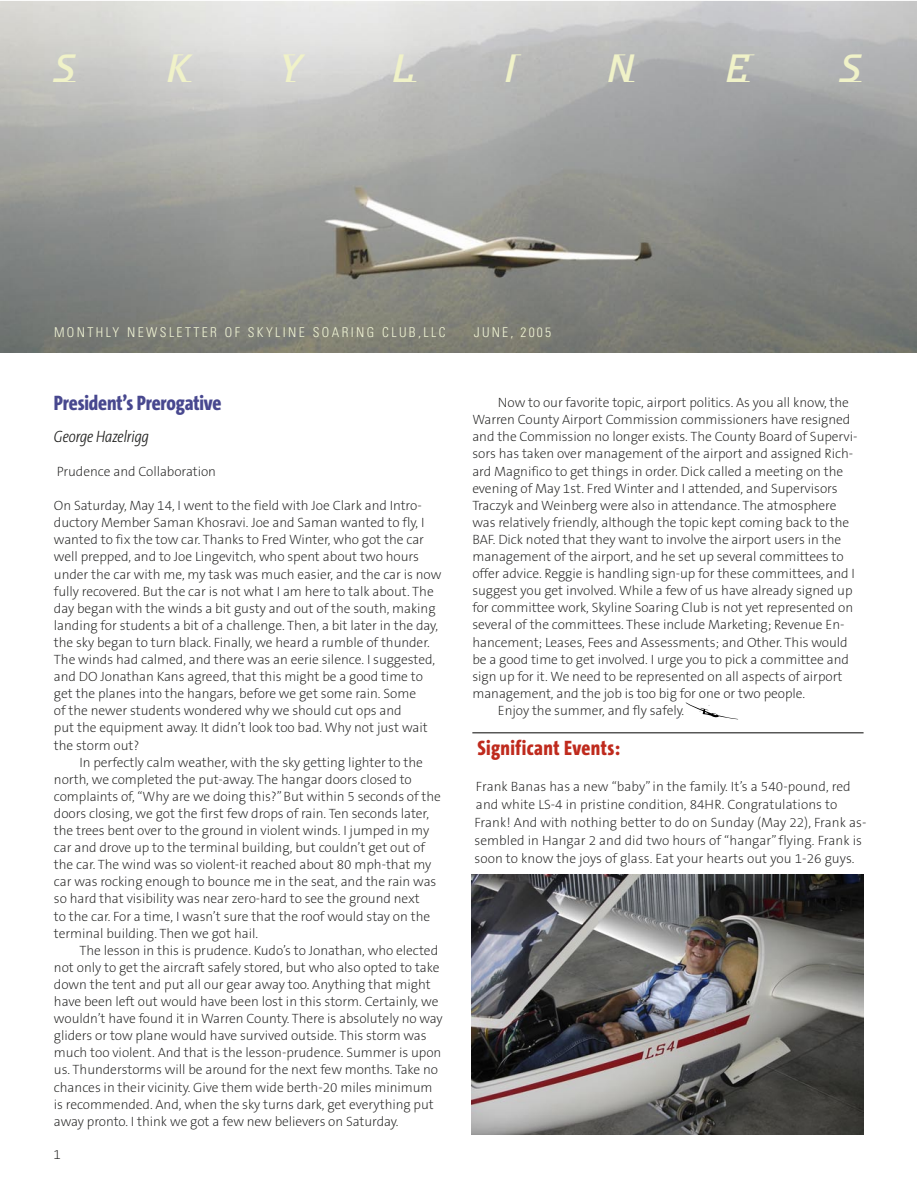
<style>
.page{position:relative;width:918px;height:1188px;background:#fff}
.page>*{position:absolute;margin:0;border:0;box-sizing:border-box;transform-origin:0 0}
.t1{font:italic 500 45px "Odyssee ITC";color:#f0f2c8}
.Skylines_Head{font:800 21px "The Sans Cd OF8";letter-spacing:-.005em;color:#48488f}
.Skylines_Head-2{font:800 21px "The Sans Cd OF8";letter-spacing:.02em;color:#bf2a1d}
.Skylines_Author{font:italic 300 16.5px "The Sans Cd LF3 i";letter-spacing:-.005em;color:#212120}
.Skyline_text{font:200 13.5px/17.1px "The Sans CE B2";letter-spacing:-.005em;color:#212120}
.t2{font:300 condensed 13.5px "Univers";letter-spacing:.18em;color:#f0f4d5}
.t3{font:300 condensed 13.5px "Univers";letter-spacing:.16em;color:#f0f4d5}
</style>
<div class="page">
<svg style="left:686px;top:702px;width:52px;height:17px"></svg>
<img style="left:0;top:1px;width:917px;height:351px">
<hr style="left:472px;top:732px;width:392px;height:1px;background:#212120">
<img style="left:472px;top:875px;width:391px;height:260px">
<p class="t1" style="left:54px;top:45px;width:25px">S</p>
<p class="t1" style="left:166px;top:45px;width:26px">K</p>
<p class="t1" style="left:280px;top:45px;width:24px">Y</p>
<p class="t1" style="left:392px;top:45px;width:24px">L</p>
<p class="t1" style="left:504px;top:45px;width:15px">I</p>
<p class="t1" style="left:607px;top:45px;width:31px">N</p>
<p class="t1" style="left:725px;top:45px;width:27px">E</p>
<p class="t1" style="left:840px;top:45px;width:25px">S</p>
<p class="t2" style="left:54px;top:324px;width:393px">MONTHLY NEWSLETTER OF SKYLINE SOARING CLUB,LLC</p>
<p class="t3" style="left:474px;top:324px;width:79px">JUNE, 2005</p>
<p class="Skylines_Head" style="left:54px;top:392px;width:169px">President’s Prerogative</p>
<p class="Skylines_Author" style="left:54px;top:428px;width:97px">George Hazelrigg</p>
<p class="Skyline_text" style="left:57px;top:464px;width:161px">Prudence and Collaboration</p>
<p class="Skyline_text" style="left:54px;top:498px;width:389px">On Saturday, May 14, I went to the field with Joe Clark and Intro&shy;ductory Member Saman Khosravi. Joe and Saman wanted to fly, I wanted to fix the tow car. Thanks to Fred Winter, who got the car well prepped, and to Joe Lingevitch, who spent about two hours under the car with me, my task was much easier, and the car is now fully recovered. But the car is not what I am here to talk about. The day began with the winds a bit gusty and out of the south, making landing for students a bit of a challenge. Then, a bit later in the day, the sky began to turn black. Finally, we heard a rumble of thunder.<br>The winds had calmed, and there was an eerie silence. I suggested, and DO Jonathan Kans agreed, that this might be a good time to get the planes into the hangars, before we get some rain. Some<br>of the newer students wondered why we should cut ops and<br>put the equipment away. It didn’t look too bad. Why not just wait the storm out?</p>
<p class="Skyline_text" style="left:54px;top:754px;width:389px;text-indent:26px">In perfectly calm weather, with the sky getting lighter to the north, we completed the put-away. The hangar doors closed to complaints of, “Why are we doing this?” But within 5 seconds of the doors closing, we got the first few drops of rain. Ten seconds later, the trees bent over to the ground in violent winds. I jumped in my car and drove up to the terminal building, but couldn’t get out of the car. The wind was so violent-it reached about 80 mph-that my car was rocking enough to bounce me in the seat, and the rain was so hard that visibility was near zero-hard to see the ground next<br>to the car. For a time, I wasn’t sure that the roof would stay on the terminal building. Then we got hail.</p>
<p class="Skyline_text" style="left:54px;top:943px;width:390px;text-indent:26px">The lesson in this is prudence. Kudo’s to Jonathan, who elected not only to get the aircraft safely stored, but who also opted to take down the tent and put all our gear away too. Anything that might have been left out would have been lost in this storm. Certainly, we wouldn’t have found it in Warren County. There is absolutely no way gliders or tow plane would have survived outside. This storm was much too violent. And that is the lesson-prudence. Summer is upon us. Thunderstorms will be around for the next few months. Take no chances in their vicinity. Give them wide berth-20 miles minimum is recommended. And, when the sky turns dark, get everything put away pronto. I think we got a few new believers on Saturday.</p>
<p class="Skyline_text" style="left:53px;top:1147px;width:9px">1</p>
<p class="Skyline_text" style="left:472px;top:395px;width:387px;text-indent:26px">Now to our favorite topic, airport politics. As you all know, the Warren County Airport Commission commissioners have resigned and the Commission no longer exists. The County Board of Supervi&shy;sors has taken over management of the airport and assigned Rich&shy;ard Magnifico to get things in order. Dick called a meeting on the evening of May 1st. Fred Winter and I attended, and Supervisors Traczyk and Weinberg were also in attendance. The atmosphere was relatively friendly, although the topic kept coming back to the BAF. Dick noted that they want to involve the airport users in the management of the airport, and he set up several committees to offer advice. Reggie is handling sign-up for these committees, and I suggest you get involved. While a few of us have already signed up for committee work, Skyline Soaring Club is not yet represented on several of the committees. These include Marketing; Revenue En&shy;hancement; Leases, Fees and Assessments; and Other. This would be a good time to get involved. I urge you to pick a committee and sign up for it. We need to be represented on all aspects of airport management, and the job is too big for one or two people.</p>
<p class="Skyline_text" style="left:498px;top:703px;width:188px">Enjoy the summer, and fly safely.</p>
<p class="Skylines_Head-2" style="left:477px;top:737px;width:144px">Significant Events:</p>
<p class="Skyline_text" style="left:474px;top:778px;width:393px;line-height:18px">Frank Banas has a new “baby” in the family. It’s a 540-pound, red and white LS-4 in pristine condition, 84HR. Congratulations to Frank! And with nothing better to do on Sunday (May 22), Frank as&shy;sembled in Hangar 2 and did two hours of “hangar” flying. Frank is soon to know the joys of glass. Eat your hearts out you 1-26 guys.</p>
</div>
